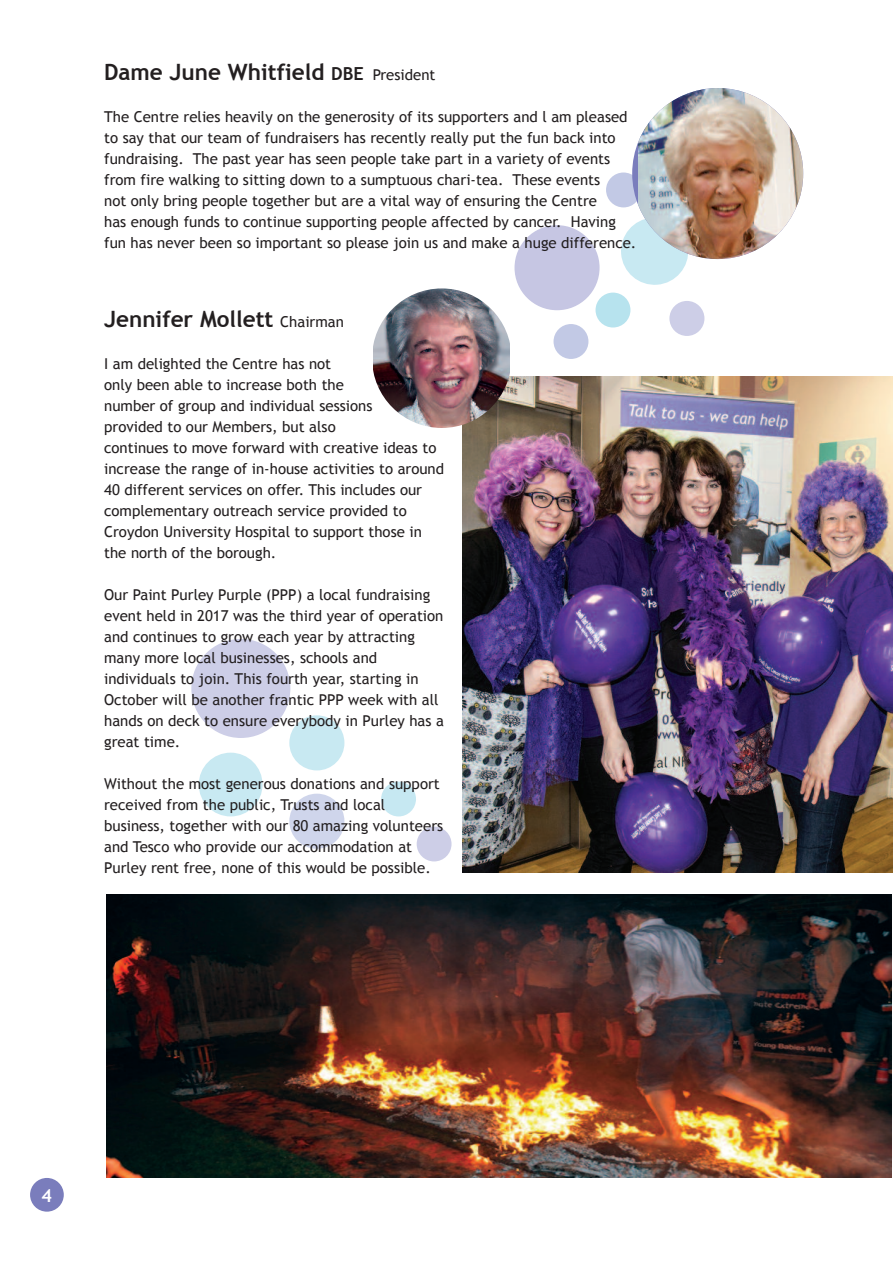
<style>
.page{position:relative;width:893px;height:1263px;background:#fff}
.page>*{position:absolute;margin:0;border:0;box-sizing:border-box;transform-origin:0 0}
.t1{font:700 22.5px "Trebuchet MS";color:#231f20}
.t2{font:700 18px "Trebuchet MS";color:#fff}
.t3{font:15px/21px "Trebuchet MS";color:#231f20}
.s1{font-size:18px}
.s2{font-weight:400;font-size:15px}
</style>
<div class="page">
<div style="left:191px;top:639px;width:99px;height:99px;background:#cdcee7;border-radius:50%"></div>
<div style="left:289px;top:715px;width:55px;height:55px;background:#c8e9f2;border-radius:50%"></div>
<div style="left:289px;top:794px;width:55px;height:55px;background:#cfd5eb;border-radius:50%"></div>
<div style="left:199px;top:753px;width:64px;height:63px;background:#c8e9f2;border-radius:50%"></div>
<div style="left:417px;top:827px;width:35px;height:34px;background:#cdcee7;border-radius:50%"></div>
<div style="left:381px;top:782px;width:35px;height:34px;background:#c6e8f2;border-radius:50%"></div>
<div style="left:514px;top:225px;width:86px;height:85px;background:#c6c6e3;border-radius:50%"></div>
<svg style="left:621px;top:222px;width:67px;height:63px"></svg>
<div style="left:554px;top:324px;width:34px;height:35px;background:#c2c9e5;border-radius:50%"></div>
<div style="left:606px;top:173px;width:35px;height:34px;background:#c2c9e5;border-radius:50%"></div>
<div style="left:596px;top:293px;width:34px;height:34px;background:#b7e3ee;border-radius:50%"></div>
<img style="left:638px;top:88px;width:165px;height:171px">
<div style="left:30px;top:1178px;width:34px;height:34px;background:#7a7dbc;border-radius:50%"></div>
<img style="left:462px;top:376px;width:431px;height:496px">
<img style="left:373px;top:288px;width:136px;height:140px">
<img style="left:106px;top:894px;width:786px;height:284px">
<div style="left:669px;top:301px;width:35px;height:35px;background:#cdcee7;border-radius:50%"></div>
<h1 class="t1" style="left:104px;top:59px;width:333px">Dame June Whitfield <span class="s1">DBE</span> <span class="s2">President</span></h1>
<p class="t3" style="left:104px;top:106px;width:534px">The Centre relies heavily on the generosity of its supporters and l am pleased to say that our team of fundraisers has recently really put the fun back into fundraising. The past year has seen people take part in a variety of events from fire walking to sitting down to a sumptuous chari-tea. These events<br>not only bring people together but are a vital way of ensuring the Centre<br>has enough funds to continue supporting people affected by cancer. Having fun has never been so important so please join us and make a huge difference.</p>
<h1 class="t1" style="left:104px;top:306px;width:241px">Jennifer Mollett <span class="s2">Chairman</span></h1>
<p class="t3" style="left:104px;top:353px;width:342px">I am delighted the Centre has not<br>only been able to increase both the<br>number of group and individual sessions<br>provided to our Members, but also<br>continues to move forward with creative ideas to increase the range of in-house activities to around 40 different services on offer. This includes our complementary outreach service provided to Croydon University Hospital to support those in the north of the borough.</p>
<p class="t3" style="left:104px;top:584px;width:341px">Our Paint Purley Purple (PPP) a local fundraising event held in 2017 was the third year of operation and continues to grow each year by attracting many more local businesses, schools and individuals to join. This fourth year, starting in October will be another frantic PPP week with all hands on deck to ensure everybody in Purley has a great time.</p>
<p class="t3" style="left:104px;top:773px;width:341px">Without the most generous donations and support received from the public, Trusts and local business, together with our 80 amazing volunteers and Tesco who provide our accommodation at Purley rent free, none of this would be possible.</p>
<p class="t2" style="left:41px;top:1185px;width:12px">4</p>
</div>
